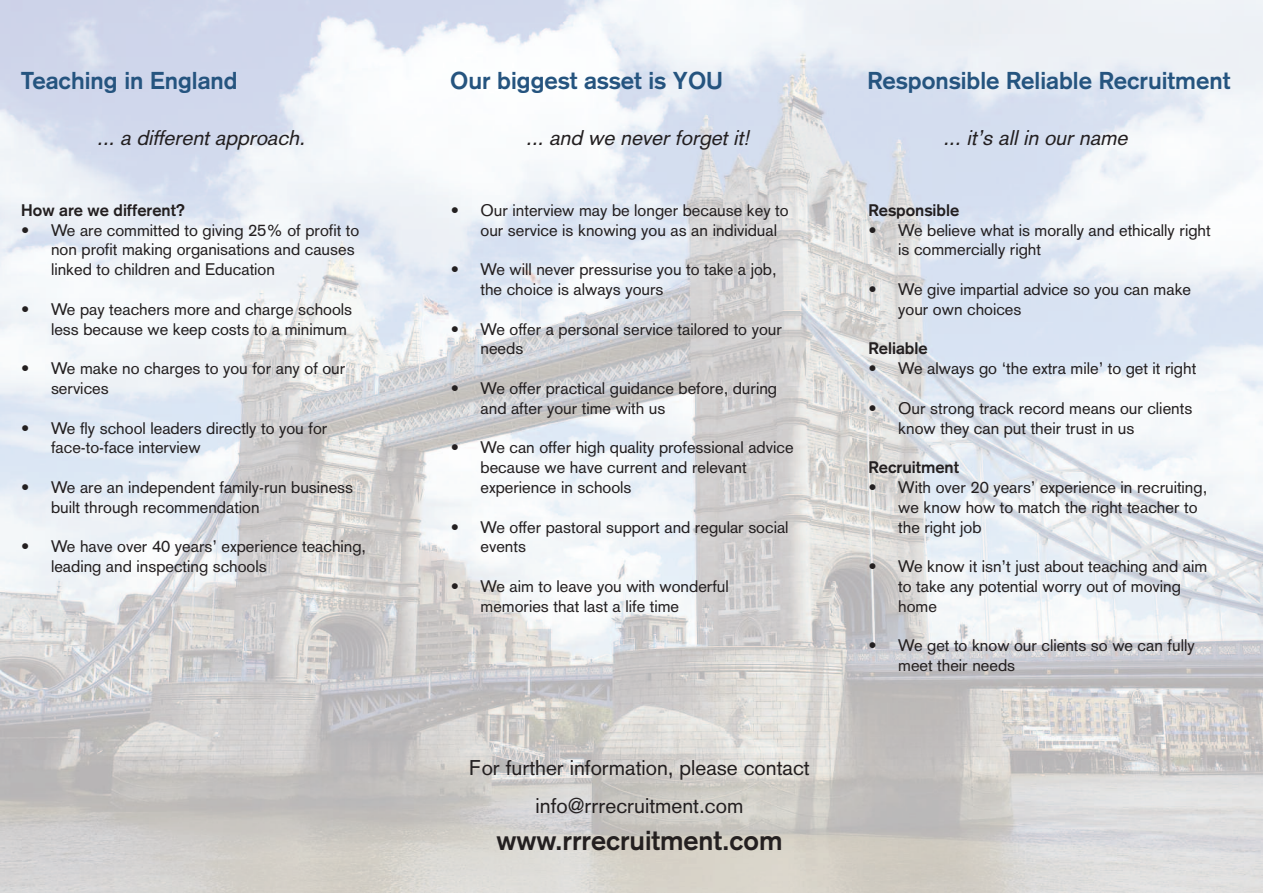
<style>
.page{position:relative;width:1263px;height:893px;background:#fff}
.page>*{position:absolute;margin:0;border:0;box-sizing:border-box;transform-origin:0 0}
.t1{font:700 27px "Akzidenz Grotesk";color:#231f20}
.t2{font:700 24px "Akzidenz Grotesk";color:#25547f}
.t3{font:italic 21px "Akzidenz Grotesk";color:#231f20}
.t4{font:21px/37.5px "Akzidenz Grotesk";color:#231f20;text-align:center}
.t5{font:16.5px/19.8px "Akzidenz Grotesk";color:#231f20}
.t6{font:700 16.5px "Akzidenz Grotesk";color:#231f20}
</style>
<div class="page">
<img style="left:0;top:0;width:1263px;height:893px">
<h2 class="t2" style="left:21px;top:72px;width:218px">Teaching in England</h2>
<p class="t3" style="left:97px;top:130px;width:214px">... a different approach.</p>
<p class="t6" style="left:21px;top:204px;width:166px">How are we different?</p>
<p class="t5" style="left:51px;top:222px;width:310px;text-indent:-30px">• We are committed to giving 25% of profit to non profit making organisations and causes linked to children and Education</p>
<p class="t5" style="left:51px;top:301px;width:303px;text-indent:-30px">• We pay teachers more and charge schools less because we keep costs to a minimum</p>
<p class="t5" style="left:51px;top:360px;width:296px;text-indent:-30px">• We make no charges to you for any of our services</p>
<p class="t5" style="left:51px;top:420px;width:278px;text-indent:-30px">• We fly school leaders directly to you for face-to-face interview</p>
<p class="t5" style="left:51px;top:479px;width:304px;text-indent:-30px">• We are an independent family-run business built through recommendation</p>
<p class="t5" style="left:51px;top:538px;width:317px;text-indent:-30px">• We have over 40 years’ experience teaching, leading and inspecting schools</p>
<h2 class="t2" style="left:450px;top:72px;width:274px">Our biggest asset is YOU</h2>
<p class="t3" style="left:526px;top:130px;width:229px">... and we never forget it!</p>
<p class="t5" style="left:480px;top:202px;width:310px;text-indent:-30px">• Our interview may be longer because key to our service is knowing you as an individual</p>
<p class="t5" style="left:480px;top:261px;width:298px;text-indent:-30px">• We will never pressurise you to take a job, the choice is always yours</p>
<p class="t5" style="left:480px;top:321px;width:303px;text-indent:-30px">• We offer a personal service tailored to your needs</p>
<p class="t5" style="left:480px;top:380px;width:298px;text-indent:-30px">• We offer practical guidance before, during and after your time with us</p>
<p class="t5" style="left:480px;top:439px;width:314px;text-indent:-30px">• We can offer high quality professional advice because we have current and relevant experience in schools</p>
<p class="t5" style="left:480px;top:519px;width:310px;text-indent:-30px">• We offer pastoral support and regular social events</p>
<p class="t5" style="left:480px;top:578px;width:250px;text-indent:-30px">• We aim to leave you with wonderful memories that last a life time</p>
<p class="t4" style="left:469px;top:751px;width:342px">For further information, please contact info@rrrecruitment.com</p>
<h1 class="t1" style="left:496px;top:831px;width:288px">www.rrrecruitment.com</h1>
<h2 class="t2" style="left:867px;top:72px;width:364px">Responsible Reliable Recruitment</h2>
<p class="t3" style="left:943px;top:130px;width:190px">... it’s all in our name</p>
<p class="t6" style="left:868px;top:204px;width:92px">Responsible</p>
<p class="t5" style="left:898px;top:222px;width:314px;text-indent:-30px">• We believe what is morally and ethically right is commercially right</p>
<p class="t5" style="left:898px;top:281px;width:294px;text-indent:-30px">• We give impartial advice so you can make your own choices</p>
<p class="t6" style="left:868px;top:343px;width:61px">Reliable</p>
<p class="t5" style="left:868px;top:360px;width:329px">• We always go ‘the extra mile’ to get it right</p>
<p class="t5" style="left:898px;top:400px;width:295px;text-indent:-30px">• Our strong track record means our clients know they can put their trust in us</p>
<p class="t6" style="left:868px;top:461px;width:92px">Recruitment</p>
<p class="t5" style="left:898px;top:479px;width:310px;text-indent:-30px">• With over 20 years’ experience in recruiting, we know how to match the right teacher to the right job</p>
<p class="t5" style="left:898px;top:558px;width:311px;text-indent:-30px">• We know it isn’t just about teaching and aim to take any potential worry out of moving home</p>
<p class="t5" style="left:898px;top:637px;width:298px;text-indent:-30px">• We get to know our clients so we can fully meet their needs</p>
</div>
